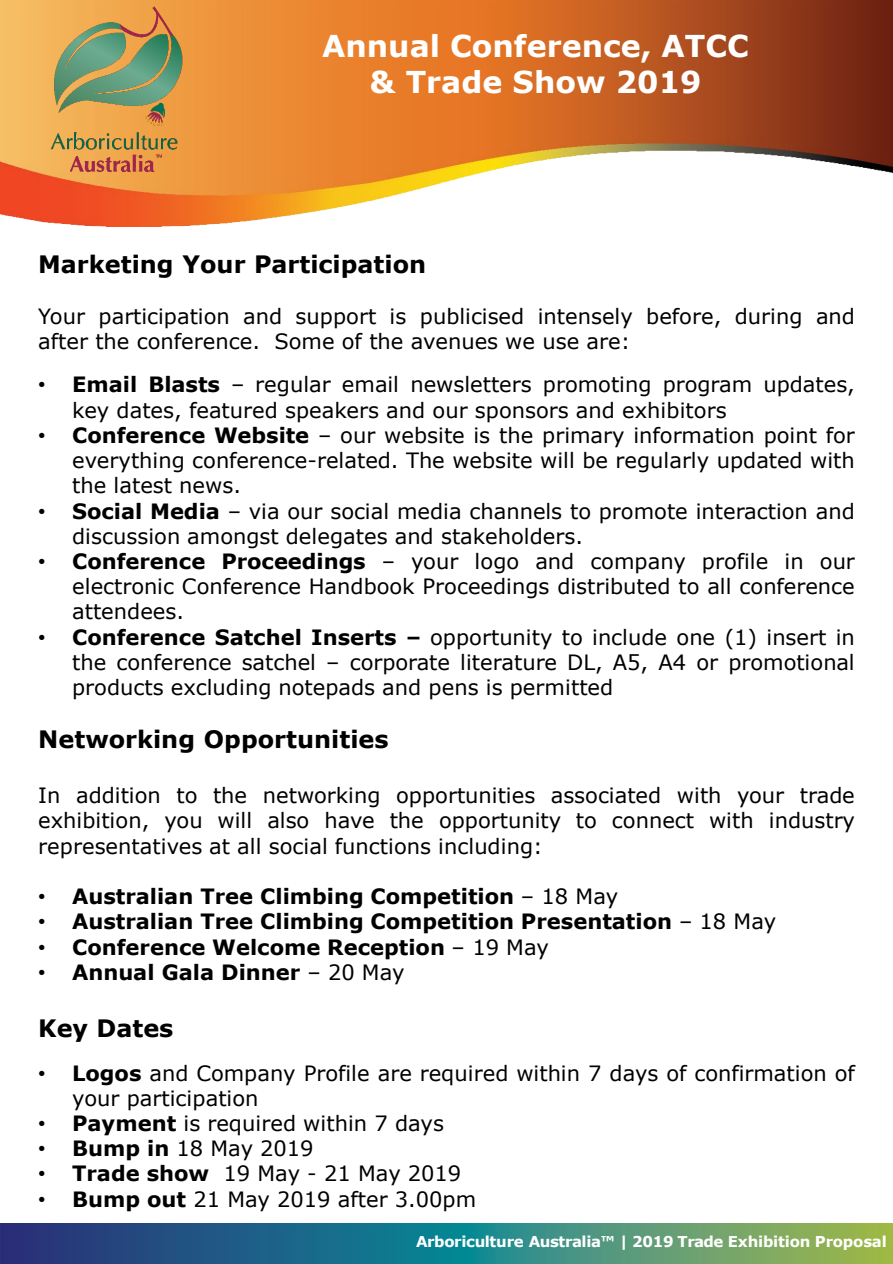
<style>
.page{position:relative;width:893px;height:1264px;background:#fff}
.page>*{position:absolute;margin:0;border:0;box-sizing:border-box;transform-origin:0 0}
.t1{font:700 30px "Verdana";color:#fff}
.t2{font:700 24px "Verdana";color:#000}
.t3{font:21px/25.2px "Verdana";color:#000}
.t4{font:700 21px "Verdana";color:#000}
.t5{font:700 15px "Verdana";letter-spacing:-.025em;color:#fff}
.s1{font-family:"Arial"}
.s2{font-weight:700}
.s3{font-family:"Arial";font-weight:400}
.s4{font-weight:400}
</style>
<div class="page">
<img style="left:0;top:1223px;width:892px;height:40px">
<img style="left:0;top:0;width:892px;height:227px">
<img style="left:33px;top:5px;width:171px;height:170px">
<p class="t1" style="left:322px;top:24px;width:428px">Annual Conference, ATCC</p>
<p class="t1" style="left:369px;top:60px;width:333px">&amp; Trade Show 2019</p>
<p class="t2" style="left:38px;top:247px;width:389px">Marketing Your Participation</p>
<p class="t3" style="left:38px;top:303px;width:818px">Your participation and support is publicised intensely before, during and after the conference. Some of the avenues we use are:</p>
<p class="t3" style="left:72px;top:372px;width:784px;text-indent:-34px"><span class="s1">•</span> <span class="s2">Email Blasts</span> – regular email newsletters promoting program updates, key dates, featured speakers and our sponsors and exhibitors</p>
<p class="t3" style="left:72px;top:422px;width:784px;text-align:justify;text-indent:-34px"><span class="s1">•</span> <span class="s2">Conference Website</span> – our website is the primary information point for everything conference-related. The website will be regularly updated with the latest news.</p>
<p class="t3" style="left:72px;top:498px;width:784px;text-indent:-34px"><span class="s1">•</span> <span class="s2">Social Media</span> – via our social media channels to promote interaction and discussion amongst delegates and stakeholders.</p>
<p class="t3" style="left:72px;top:548px;width:784px;text-align:justify;text-indent:-34px"><span class="s1">•</span> <span class="s2">Conference Proceedings</span> – your logo and company profile in our electronic Conference Handbook Proceedings distributed to all conference attendees.</p>
<p class="t3" style="left:72px;top:624px;width:784px;text-align:justify;text-indent:-34px"><span class="s1">•</span> <span class="s2">Conference Satchel Inserts –</span> opportunity to include one (1) insert in the conference satchel – corporate literature DL, A5, A4 or promotional products excluding notepads and pens is permitted</p>
<p class="t2" style="left:38px;top:722px;width:352px">Networking Opportunities</p>
<p class="t3" style="left:38px;top:782px;width:818px;text-align:justify">In addition to the networking opportunities associated with your trade exhibition, you will also have the opportunity to connect with industry representatives at all social functions including:</p>
<p class="t4" style="left:38px;top:881px;width:581px"><span class="s3">•</span> Australian Tree Climbing Competition <span class="s4">– 18 May</span></p>
<p class="t4" style="left:38px;top:906px;width:739px"><span class="s3">•</span> Australian Tree Climbing Competition Presentation <span class="s4">– 18 May</span></p>
<p class="t4" style="left:38px;top:931px;width:512px"><span class="s3">•</span> Conference Welcome Reception <span class="s4">– 19 May</span></p>
<p class="t4" style="left:38px;top:956px;width:368px"><span class="s3">•</span> Annual Gala Dinner <span class="s4">– 20 May</span></p>
<p class="t2" style="left:38px;top:1010px;width:137px">Key Dates</p>
<p class="t3" style="left:72px;top:1059px;width:784px;text-indent:-34px"><span class="s1">•</span> <span class="s2">Logos</span> and Company Profile are required within 7 days of confirmation of your participation</p>
<p class="t3" style="left:38px;top:1110px;width:407px"><span class="s1">•</span> <span class="s2">Payment</span> is required within 7 days</p>
<p class="t3" style="left:38px;top:1135px;width:277px"><span class="s1">•</span> <span class="s2">Bump in</span> 18 May 2019</p>
<p class="t3" style="left:38px;top:1160px;width:424px"><span class="s1">•</span> <span class="s2">Trade show</span> 19 May - 21 May 2019</p>
<p class="t3" style="left:38px;top:1185px;width:439px"><span class="s1">•</span> <span class="s2">Bump out</span> 21 May 2019 after 3.00pm</p>
<p class="t5" style="left:416px;top:1230px;width:472px">Arboriculture Australia™ | 2019 Trade Exhibition Proposal</p>
</div>
